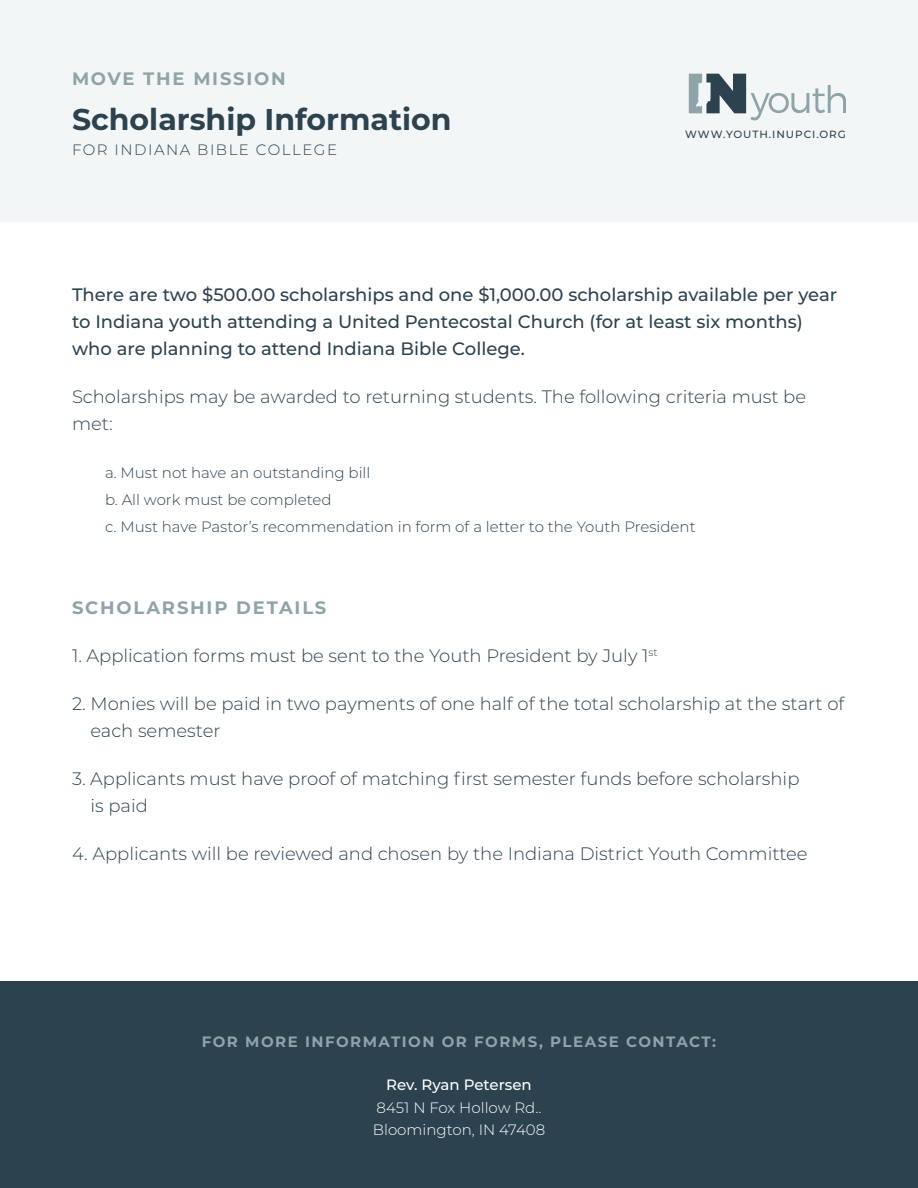
<style>
.page{position:relative;width:918px;height:1188px;background:#fff}
.page>*{position:absolute;margin:0;border:0;box-sizing:border-box;transform-origin:0 0}
.t1{font:700 30px "Montserrat";color:#2c424f}
.t2{font:300 18px/27px "Montserrat";color:#2c424f}
.t3{font:500 18px/27px "Montserrat";color:#2c424f}
.t4{font:700 18px "Montserrat";letter-spacing:.1em;color:#8ea4a9}
.t5{font:300 15px/27px "Montserrat";color:#2c424f}
.t6{font:300 15px/22.5px "Montserrat";color:#fff;text-align:center}
.t7{font:700 15px "Montserrat";letter-spacing:.1em;color:#8ea4a9}
.t8{font:300 15px "Montserrat";letter-spacing:.1em;color:#2c424f}
.t9{font:500 10.5px "Montserrat";letter-spacing:.09em;color:#2c424f}
.s1{font-weight:500}
</style>
<div class="page">
<div style="left:0;top:0;width:918px;height:221px;background:#f3f6f6"></div>
<svg style="left:689px;top:74px;width:157px;height:46px"></svg>
<div style="left:0;top:982px;width:918px;height:206px;background:#2c424f"></div>
<p class="t4" style="left:72px;top:66px;width:215px">MOVE THE MISSION</p>
<p class="t1" style="left:72px;top:98px;width:381px">Scholarship Information</p>
<p class="t8" style="left:72px;top:140px;width:267px">FOR INDIANA BIBLE COLLEGE</p>
<p class="t9" style="left:685px;top:127px;width:162px">WWW.YOUTH.INUPCI.ORG</p>
<p class="t3" style="left:72px;top:280px;width:767px">There are two $500.00 scholarships and one $1,000.00 scholarship available per year to Indiana youth attending a United Pentecostal Church (for at least six months) who are planning to attend Indiana Bible College.</p>
<p class="t2" style="left:72px;top:382px;width:736px">Scholarships may be awarded to returning students. The following criteria must be met:</p>
<p class="t5" style="left:105px;top:459px;width:592px">a. Must not have an outstanding bill<br>b. All work must be completed<br>c. Must have Pastor’s recommendation in form of a letter to the Youth President</p>
<p class="t4" style="left:72px;top:594px;width:256px">SCHOLARSHIP DETAILS</p>
<p class="t2" style="left:72px;top:641px;width:587px">1. Application forms must be sent to the Youth President by July 1<sup>st</sup></p>
<p class="t2" style="left:91px;top:689px;width:755px;text-indent:-19px">2. Monies will be paid in two payments of one half of the total scholarship at the start of each semester</p>
<p class="t2" style="left:91px;top:764px;width:711px;text-indent:-19px">3. Applicants must have proof of matching first semester funds before scholarship is paid</p>
<p class="t2" style="left:72px;top:839px;width:737px">4. Applicants will be reviewed and chosen by the Indiana District Youth Committee</p>
<p class="t7" style="left:202px;top:1031px;width:516px">FOR MORE INFORMATION OR FORMS, PLEASE CONTACT:</p>
<p class="t6" style="left:373px;top:1073px;width:174px"><span class="s1">Rev. Ryan Petersen<br></span>8451 N Fox Hollow Rd..<br>Bloomington, IN 47408</p>
</div>
